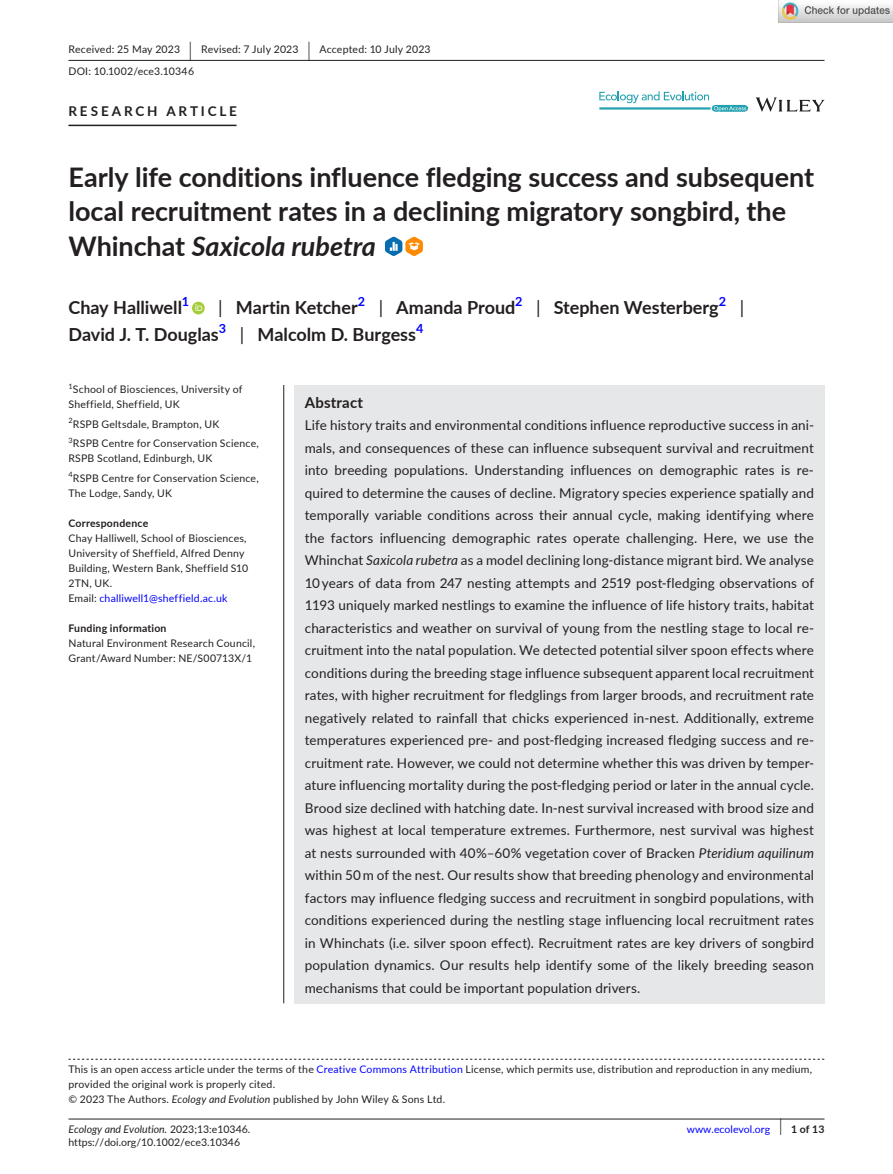
<style>
.page{position:relative;width:893px;height:1174px;background:#fff}
.page>*{position:absolute;margin:0;border:0;box-sizing:border-box;transform-origin:0 0}
.t1{font:700 27px/34.5px "Lato";letter-spacing:-.005em;color:#231f20}
.t2{font:700 18px/27px "Lato";color:#231f20}
.t3{font:700 15px "Lato";letter-spacing:.015em;color:#231f20}
.t4{font:13.5px/22.5px "Lato";letter-spacing:.01em;color:#231f20;text-align:justify}
.t5{font:700 13.5px "Lato";letter-spacing:.21em;color:#231f20}
.t6{font:10.5px/15px "Lato";letter-spacing:.02em;color:#231f20}
.t7{font:700 10.5px "Lato";letter-spacing:.02em;color:#231f20}
.t8{font:italic 10.5px "Lato";color:#231f20}
.t9{font:10.5px "Lato";color:#231f20}
.t10{font:10.5px "Lato";color:#00f}
.t11{font:7.35px "Lato";color:#231f20}
.s1{font-size:19.65px}
.s2{font-style:italic}
.s3{font-weight:400}
.s4{color:#00f}
.s5{font-style:normal}
.s6{font-weight:400;font-size:17.4px}
</style>
<div class="page">
<hr style="left:68px;top:1118px;width:756px;height:1px;background:#231f20">
<svg style="left:756px;top:97px;width:68px;height:15px"></svg>
<svg style="left:599px;top:91px;width:149px;height:21px"></svg>
<hr style="left:68px;top:60px;width:756px;height:1px;background:#231f20">
<hr style="left:68px;top:125px;width:169px;height:1px;background:#231f20">
<svg style="left:385px;top:237px;width:38px;height:19px"></svg>
<div style="left:192px;top:302px;width:13px;height:12px;background:#a5cd39;border-radius:50%"></div>
<svg style="left:195px;top:304px;width:7px;height:7px"></svg>
<svg style="left:68px;top:1058px;width:756px;height:1px"></svg>
<div style="left:294px;top:385px;width:530px;height:618px;background:#e6e7e9"></div>
<hr style="left:283px;top:385px;width:1px;height:618px;background:#231f20">
<img style="left:779px;top:0;width:114px;height:22px">
<p class="t6" style="left:68px;top:38px;width:364px;line-height:21.8px">Received: 25 May 2023 <span class="s1">|</span> Revised: 7 July 2023 <span class="s1">|</span> Accepted: 10 July 2023<br>DOI: 10.1002/ece3.10346</p>
<p class="t5" style="left:68px;top:106px;width:170px">RESEARCH ARTICLE</p>
<h1 class="t1" style="left:68px;top:161px;width:747px">Early life conditions influence fledging success and subsequent local recruitment rates in a declining migratory songbird, the<br>Whinchat <span class="s2">Saxicola rubetra</span></h1>
<h2 class="t2" style="left:68px;top:295px;width:677px;text-indent:150px"><span class="s3">|</span> Martin Ketcher<sup>2</sup> <span class="s3">|</span> Amanda Proud<sup>2</sup> <span class="s3">|</span> Stephen Westerberg<sup>2</sup> <span class="s3">|<br></span>David J. T. Douglas<sup>3</sup> <span class="s3">|</span> Malcolm D. Burgess<sup>4</sup></h2>
<h2 class="t2" style="left:68px;top:295px;width:122px">Chay Halliwell<sup>1</sup></h2>
<p class="t11" style="left:68px;top:383px;width:6px">1</p>
<p class="t6" style="left:68px;top:382px;width:176px;text-indent:4px">School of Biosciences, University of<br>Sheffield, Sheffield, UK</p>
<p class="t6" style="left:68px;top:414px;width:192px;line-height:19.5px"><sup>2</sup>RSPB Geltsdale, Brampton, UK<br><sup>3</sup>RSPB Centre for Conservation Science,</p>
<p class="t6" style="left:68px;top:448px;width:192px;line-height:19.5px">RSPB Scotland, Edinburgh, UK<br><sup>4</sup>RSPB Centre for Conservation Science,</p>
<p class="t6" style="left:68px;top:485px;width:105px">The Lodge, Sandy, UK</p>
<p class="t7" style="left:68px;top:519px;width:81px">Correspondence</p>
<p class="t6" style="left:68px;top:530px;width:181px">Chay Halliwell, School of Biosciences, University of Sheffield, Alfred Denny Building, Western Bank, Sheffield S10<br>2TN, UK.<br>Email: <span class="s4">challiwell1@sheffield.ac.uk</span></p>
<p class="t7" style="left:68px;top:624px;width:100px">Funding information</p>
<p class="t6" style="left:68px;top:635px;width:188px">Natural Environment Research Council,<br>Grant/Award Number: NE/S00713X/1</p>
<p class="t3" style="left:305px;top:396px;width:60px">Abstract</p>
<p class="t4" style="left:305px;top:413px;width:511px">Life history traits and environmental conditions influence reproductive success in ani&shy;mals, and consequences of these can influence subsequent survival and recruitment into breeding populations. Understanding influences on demographic rates is re&shy;quired to determine the causes of decline. Migratory species experience spatially and temporally variable conditions across their annual cycle, making identifying where the factors influencing demographic rates operate challenging. Here, we use the Whinchat <span class="s2">Saxicola rubetra</span> as a model declining long- distance migrant bird. We analyse 10 years of data from 247 nesting attempts and 2519 post- fledging observations of 1193 uniquely marked nestlings to examine the influence of life history traits, habitat characteristics and weather on survival of young from the nestling stage to local re&shy;cruitment into the natal population. We detected potential silver spoon effects where conditions during the breeding stage influence subsequent apparent local recruitment rates, with higher recruitment for fledglings from larger broods, and recruitment rate negatively related to rainfall that chicks experienced in- nest. Additionally, extreme temperatures experienced pre- and post- fledging increased fledging success and re&shy;cruitment rate. However, we could not determine whether this was driven by temper&shy;ature influencing mortality during the post- fledging period or later in the annual cycle.<br>Brood size declined with hatching date. In- nest survival increased with brood size and was highest at local temperature extremes. Furthermore, nest survival was highest at nests surrounded with 40%– 60% vegetation cover of Bracken <span class="s2">Pteridium aquilinum </span>within 50 m of the nest. Our results show that breeding phenology and environmental factors may influence fledging success and recruitment in songbird populations, with conditions experienced during the nestling stage influencing local recruitment rates in Whinchats (i.e. silver spoon effect). Recruitment rates are key drivers of songbird population dynamics. Our results help identify some of the likely breeding season mechanisms that could be important population drivers.</p>
<p class="t6" style="left:68px;top:1061px;width:745px">This is an open access article under the terms of the <span class="s4">Creative Commons Attribution</span> License, which permits use, distribution and reproduction in any medium, provided the original work is properly cited.<br>© 2023 The Authors. <span class="s2">Ecology and Evolution</span> published by John Wiley &amp; Sons Ltd.</p>
<p class="t8" style="left:68px;top:1124px;width:183px">Ecology and Evolution. <span class="s5">2023;13:e10346.</span></p>
<p class="t7" style="left:779px;top:1124px;width:46px"><span class="s6">|</span> 1 of 13</p>
<p class="t9" style="left:68px;top:1138px;width:173px">https://doi.org/10.1002/ece3.10346</p>
<p class="t10" style="left:687px;top:1124px;width:85px">www.ecolevol.org</p>
</div>
